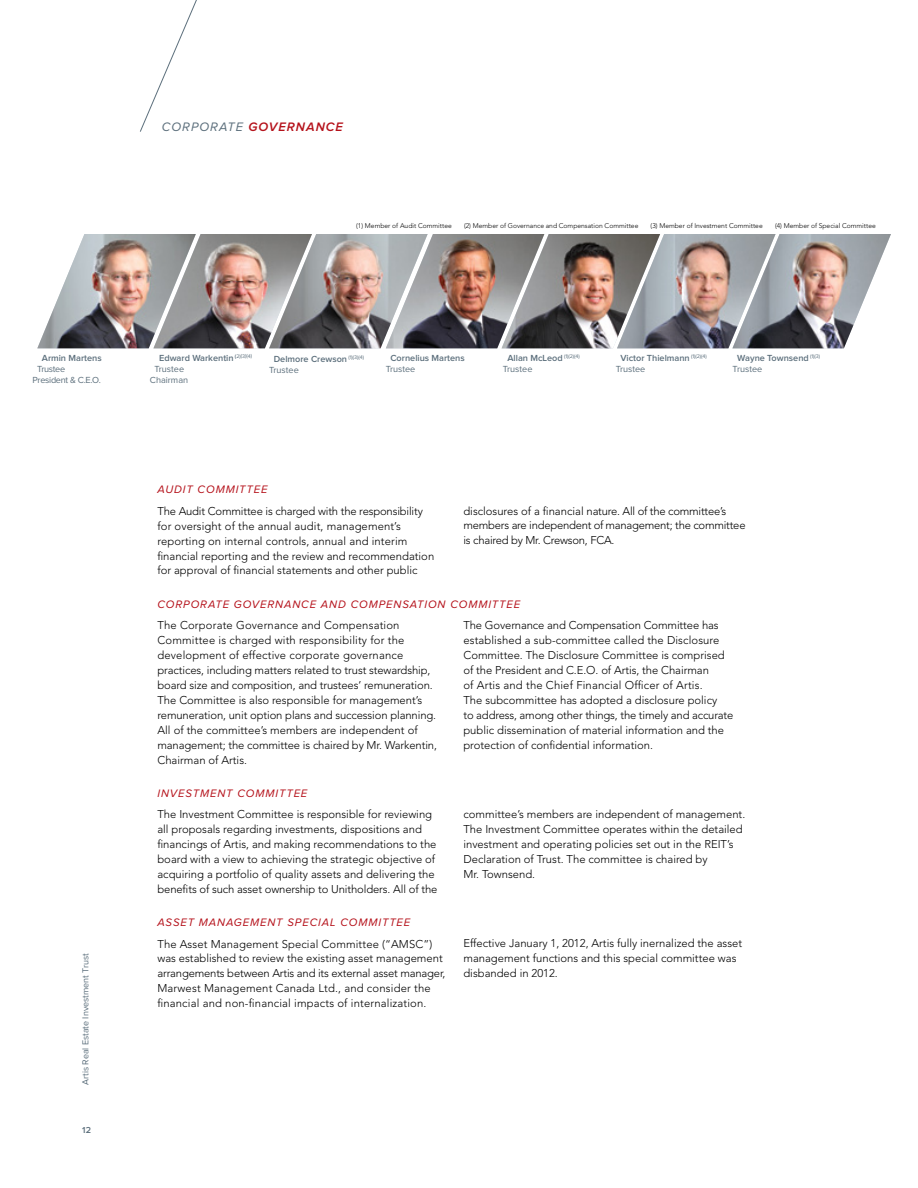
<style>
.page{position:relative;width:918px;height:1188px;background:#fff}
.page>*{position:absolute;margin:0;border:0;box-sizing:border-box;transform-origin:0 0}
.t1{font:italic 600 12.75px "Proxima Nova";letter-spacing:.08em;color:#b5121b}
.t2{font:300 11.25px/15px "Avenir LT Std";color:#000}
.t3{font:300 11.25px/15px "Avenir LT Std";letter-spacing:-.02em;color:#000}
.t4{font:italic 11.25px "Proxima Nova";letter-spacing:.08em;color:#b5121b}
.t5{font:600 9.15px/10.9px "Proxima Nova";color:#5c6f7c}
.t6{font:9.15px/10.9px "Proxima Nova";letter-spacing:-.03em;color:#5c6f7c}
.t7{font:9.15px "Proxima Nova";color:#5c6f7c}
.t8{font:9px "Proxima Nova";color:#5c6f7c}
.t9{font:600 9px "Proxima Nova";color:#5c6f7c}
.t10{font:300 6.75px "Avenir LT Std";color:#000}
.s1{font-weight:400;color:#5c6f7c}
.s2{font-weight:400}
</style>
<div class="page">
<img style="left:196px;top:234px;width:695px;height:114px">
<img style="left:37px;top:234px;width:159px;height:114px">
<svg style="left:140px;top:0;width:57px;height:132px"></svg>
<p class="t1" style="left:162px;top:121px;width:183px"><span class="s1">CORPORATE</span> GO VERNANCE</p>
<p class="t10" style="left:356px;top:222px;width:97px">(1) Member of Audit Committee</p>
<p class="t10" style="left:464px;top:222px;width:176px">(2) Member of Governance and Compensation Committee</p>
<p class="t10" style="left:651px;top:222px;width:114px">(3) Member of Investment Committee</p>
<p class="t10" style="left:775px;top:222px;width:102px">(4) Member of Special Committee</p>
<p class="t5" style="left:42px;top:353px;width:61px">Armin Martens</p>
<p class="t6" style="left:33px;top:364px;width:70px;text-indent:5px">Trustee<br>President &amp; C.E.O.</p>
<p class="t8" style="left:82px;top:1085px;width:133px;rotate:-90deg">Artis Real Estate Investment Trust</p>
<p class="t9" style="left:82px;top:1126px;width:10px">12</p>
<p class="t5" style="left:159px;top:353px;width:94px">Edward Warkentin <sup>(</sup><sup>2)(3)(4)</sup></p>
<p class="t7" style="left:155px;top:365px;width:31px">Trustee</p>
<p class="t7" style="left:150px;top:376px;width:40px">Chairman</p>
<p class="t5" style="left:269px;top:354px;width:96px;text-indent:5px">Delmore Crewson <sup>(1)(3)(4)<br></sup><span class="s2">Trustee</span></p>
<p class="t5" style="left:503px;top:353px;width:79px;text-indent:5px">Allan McLeod <sup>(1)(2)(4)<br></sup><span class="s2">Trustee</span></p>
<p class="t5" style="left:616px;top:353px;width:93px;text-indent:5px">Victor Thielmann <sup>(1)(2)(4)<br></sup><span class="s2">Trustee</span></p>
<p class="t5" style="left:733px;top:353px;width:89px;text-indent:5px">Wayne Townsend <sup>(1)(3)<br></sup><span class="s2">Trustee</span></p>
<p class="t5" style="left:390px;top:353px;width:76px">Cornelius Martens</p>
<p class="t7" style="left:386px;top:365px;width:31px">Trustee</p>
<p class="t4" style="left:157px;top:484px;width:112px">AUDIT COMMITTEE</p>
<p class="t2" style="left:157px;top:503px;width:278px">The Audit Committee is charged with the responsibility for oversight of the annual audit, management’s reporting on internal controls, annual and interim financial reporting and the review and recommendation for approval of financial statements and other public</p>
<p class="t3" style="left:463px;top:503px;width:284px">disclosures of a financial nature. All of the committee’s members are independent of management; the committee is chaired by Mr. Crewson, FCA.</p>
<p class="t4" style="left:157px;top:599px;width:364px">CORPORATE GOVERNANCE AND COMPENSATION COMMITTEE</p>
<p class="t2" style="left:157px;top:617px;width:281px">The Corporate Governance and Compensation Committee is charged with responsibility for the development of effective corporate governance practices, including matters related to trust stewardship, board size and composition, and trustees’ remuneration.<br>The Committee is also responsible for management’s remuneration, unit option plans and succession planning.<br>All of the committee’s members are independent of management; the committee is chaired by Mr. Warkentin, Chairman of Artis.</p>
<p class="t2" style="left:463px;top:617px;width:271px">The Governance and Compensation Committee has established a sub-committee called the Disclosure Committee. The Disclosure Committee is comprised of the President and C.E.O. of Artis, the Chairman<br>of Artis and the Chief Financial Officer of Artis.<br>The subcommittee has adopted a disclosure policy<br>to address, among other things, the timely and accurate public dissemination of material information and the protection of confidential information.</p>
<p class="t4" style="left:157px;top:788px;width:151px">INVESTMENT COMMITTEE</p>
<p class="t2" style="left:157px;top:807px;width:281px">The Investment Committee is responsible for reviewing all proposals regarding investments, dispositions and financings of Artis, and making recommendations to the board with a view to achieving the strategic objective of acquiring a portfolio of quality assets and delivering the benefits of such asset ownership to Unitholders. All of the</p>
<p class="t2" style="left:463px;top:807px;width:283px">committee’s members are independent of management.<br>The Investment Committee operates within the detailed investment and operating policies set out in the REIT’s Declaration of Trust. The committee is chaired by<br>Mr. Townsend.</p>
<p class="t4" style="left:157px;top:917px;width:254px">ASSET MANAGEMENT SPECIAL COMMITTEE</p>
<p class="t2" style="left:157px;top:936px;width:290px">The Asset Management Special Committee (“AMSC”) was established to review the existing asset management arrangements between Artis and its external asset manager, Marwest Management Canada Ltd., and consider the financial and non-financial impacts of internalization.</p>
<p class="t2" style="left:463px;top:936px;width:280px">Effective January 1, 2012, Artis fully inernalized the asset management functions and this special committee was disbanded in 2012.</p>
</div>
